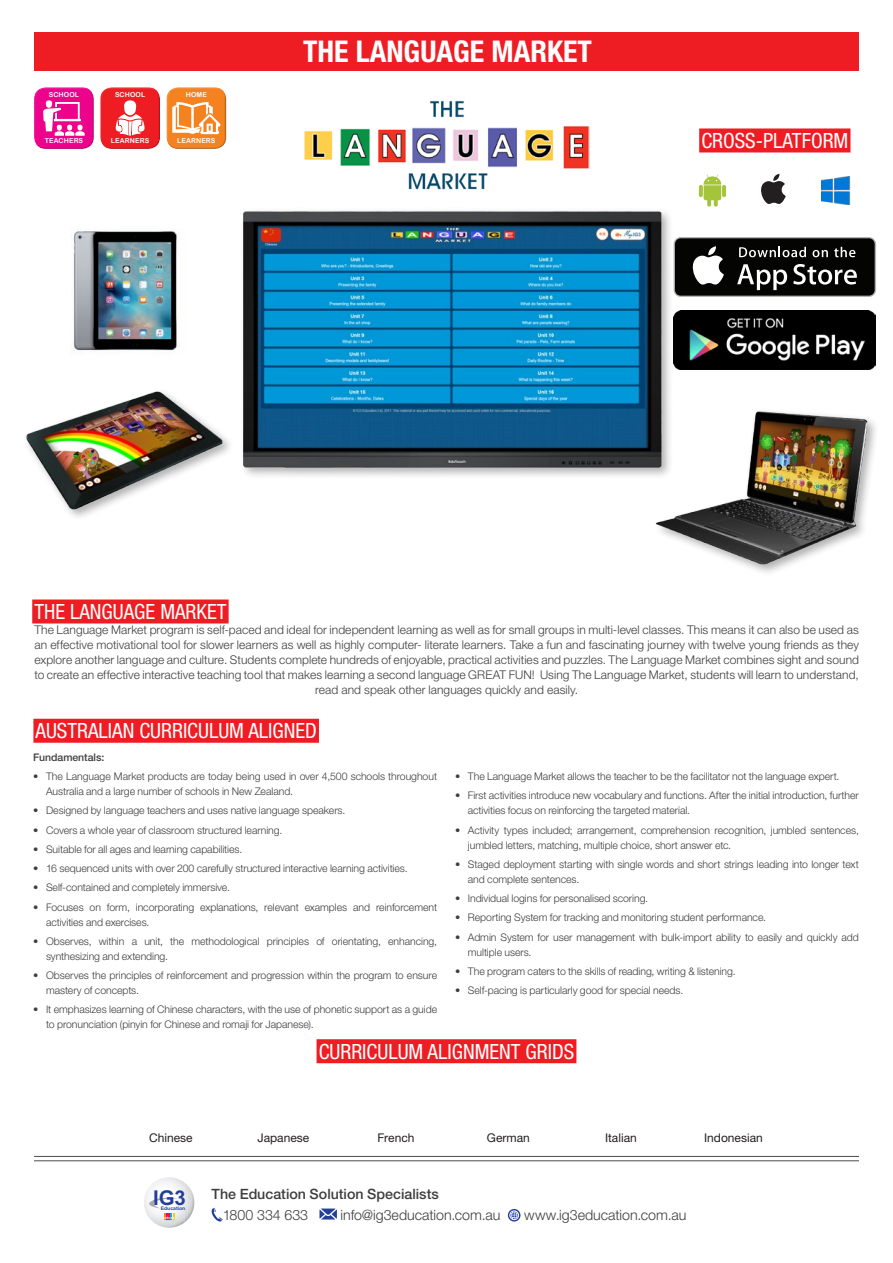
<style>
.page{position:relative;width:893px;height:1263px;background:#fff}
.page>*{position:absolute;margin:0;border:0;box-sizing:border-box;transform-origin:0 0}
._1_Main_heading{font:700 condensed 30px "Helvetica Neue LT Pro";color:#fff}
._3_Product_-_not_TOC{font:condensed 21px "Helvetica Neue LT Pro";color:#fff}
._3_Product_Name_Red{font:condensed 21px "Helvetica Neue LT Pro";color:#fff}
._3_Product_Name{font:condensed 21px "Helvetica Neue LT Pro";color:#fff}
.t1{font:700 20.4px "Arial";color:#223f99}
._4_Body_txt{font:300 14.25px "Helvetica Neue LT Pro";color:#3e3e3f}
._4_Body_txt-2{font:500 14.25px "Helvetica Neue LT Pro";color:#3e3e3f}
._4_Body_txt-3{font:300 12px/15px "Helvetica Neue LT Pro";letter-spacing:.005em;color:#3e3e3f;text-align:center}
.t2{font:12px "Helvetica Neue LT Pro";color:#231f20}
.t3{font:300 10.5px/15px "Helvetica Neue LT Pro";letter-spacing:-.005em;color:#3e3e3f}
._4_Body_header{font:500 10.5px "Helvetica Neue LT Pro";letter-spacing:-.005em;color:#3e3e3f}
._4_Body_txt-4{font:6.75px "Arial Rounded MT Bold";letter-spacing:.015em;color:#fff}
.t4{font:700 4.95px "Arial";color:#223f99;scale:1.04 1}
</style>
<div class="page">
<svg style="left:211px;top:1208px;width:12px;height:14px"></svg>
<svg style="left:319px;top:1208px;width:18px;height:11px"></svg>
<svg style="left:508px;top:1209px;width:12px;height:12px"></svg>
<img style="left:154px;top:1177px;width:20px;height:51px">
<img style="left:174px;top:1178px;width:10px;height:19px">
<img style="left:184px;top:1182px;width:4px;height:40px">
<img style="left:147px;top:1186px;width:4px;height:31px">
<img style="left:188px;top:1186px;width:3px;height:33px">
<img style="left:144px;top:1191px;width:3px;height:23px">
<img style="left:191px;top:1190px;width:3px;height:25px">
<svg style="left:149px;top:1197px;width:35px;height:30px"></svg>
<div style="left:34px;top:32px;width:825px;height:38px;background:#ee1d23"></div>
<hr style="left:34px;top:1156px;width:825px;height:1px;background:#4b4c4d">
<hr style="left:34px;top:1160px;width:825px;height:1px;background:#4b4c4d">
<img style="left:26px;top:391px;width:204px;height:124px">
<img style="left:304px;top:100px;width:285px;height:90px">
<div style="left:33px;top:86px;width:62px;height:58px;background:#fff;opacity:.45"></div>
<div style="left:33px;top:90px;width:63px;height:61px;background:#231f20;opacity:.45"></div>
<svg style="left:43px;top:100px;width:42px;height:36px"></svg>
<div style="left:99px;top:86px;width:62px;height:58px;background:#fff;opacity:.45"></div>
<div style="left:99px;top:90px;width:63px;height:61px;background:#231f20;opacity:.45"></div>
<svg style="left:115px;top:100px;width:30px;height:36px"></svg>
<div style="left:165px;top:86px;width:62px;height:58px;background:#fff;opacity:.45"></div>
<div style="left:166px;top:90px;width:62px;height:61px;background:#231f20;opacity:.45"></div>
<svg style="left:172px;top:102px;width:48px;height:32px"></svg>
<img style="left:243px;top:211px;width:427px;height:265px">
<div style="left:699px;top:128px;width:151px;height:24px;background:#ee1d23"></div>
<div style="left:32px;top:599px;width:197px;height:24px;background:#ee1d23"></div>
<div style="left:653px;top:408px;width:226px;height:168px;background:#231f20;opacity:.35"></div>
<img style="left:656px;top:394px;width:220px;height:173px">
<div style="left:33px;top:719px;width:286px;height:24px;background:#ee1d23"></div>
<img style="left:73px;top:231px;width:104px;height:123px">
<svg style="left:761px;top:174px;width:25px;height:30px"></svg>
<svg style="left:698px;top:174px;width:28px;height:32px"></svg>
<img style="left:822px;top:176px;width:29px;height:28px">
<div style="left:674px;top:237px;width:202px;height:60px;background:#b2b3b7;border-radius:7px"></div>
<div style="left:675px;top:238px;width:200px;height:58px;background:#040503;border-radius:6px"></div>
<svg style="left:692px;top:246px;width:32px;height:39px"></svg>
<svg style="left:737px;top:264px;width:50px;height:26px"></svg>
<svg style="left:793px;top:264px;width:64px;height:21px"></svg>
<svg style="left:739px;top:247px;width:67px;height:10px"></svg>
<svg style="left:812px;top:250px;width:16px;height:7px"></svg>
<svg style="left:834px;top:247px;width:21px;height:10px"></svg>
<img style="left:673px;top:311px;width:203px;height:59px">
<div style="left:317px;top:1039px;width:259px;height:24px;background:#ee1d23"></div>
<p class="_4_Body_txt-4" style="left:49px;top:90px;width:32px">SCHOOL</p>
<p class="_4_Body_txt-4" style="left:45px;top:137px;width:40px">TEACHERS</p>
<p class="_4_Body_txt-4" style="left:115px;top:90px;width:32px">SCHOOL</p>
<p class="_4_Body_txt-4" style="left:111px;top:137px;width:40px">LEARNERS</p>
<p class="_4_Body_txt-4" style="left:186px;top:90px;width:23px">HOME</p>
<p class="_1_Main_heading" style="left:303px;top:33px;width:290px">THE LANGUAGE MARKET</p>
<p class="_4_Body_txt-4" style="left:177px;top:137px;width:40px">LEARNERS</p>
<p class="_3_Product_Name" style="left:701px;top:129px;width:149px">CROSS-PLATFORM</p>
<p class="_3_Product_Name_Red" style="left:34px;top:600px;width:194px">THE LANGUAGE MARKET</p>
<p class="_4_Body_txt-3" style="left:34px;top:622px;width:826px">The Language Market program is self-paced and ideal for independent learning as well as for small groups in multi-level classes. This means it can also be used as an effective motivational tool for slower learners as well as highly computer- literate learners. Take a fun and fascinating journey with twelve young friends as they explore another language and culture. Students complete hundreds of enjoyable, practical activities and puzzles. The Language Market combines sight and sound to create an effective interactive teaching tool that makes learning a second language GREAT FUN! Using The Language Market, students will learn to understand, read and speak other languages quickly and easily.</p>
<p class="_3_Product_-_not_TOC" style="left:36px;top:719px;width:283px">AUSTRALIAN CURRICULUM ALIGNED</p>
<p class="_4_Body_header" style="left:33px;top:751px;width:72px">Fundamentals:</p>
<p class="t3" style="left:46px;top:769px;width:393px;text-indent:-13px">• The Language Market products are today being used in over 4,500 schools throughout<br>Australia and a large number of schools in New Zealand.</p>
<p class="t3" style="left:33px;top:803px;width:314px">• Designed by language teachers and uses native language speakers.</p>
<p class="t3" style="left:33px;top:822px;width:250px">• Covers a whole year of classroom structured learning.</p>
<p class="t3" style="left:33px;top:841px;width:211px">• Suitable for all ages and learning capabilities.</p>
<p class="t3" style="left:33px;top:861px;width:376px">• 16 sequenced units with over 200 carefully structured interactive learning activities.</p>
<p class="t3" style="left:33px;top:880px;width:198px">• Self-contained and completely immersive.</p>
<p class="t3" style="left:46px;top:899px;width:393px;text-indent:-13px">• Focuses on form, incorporating explanations, relevant examples and reinforcement activities and exercises.</p>
<p class="t3" style="left:46px;top:933px;width:393px;text-indent:-13px">• Observes, within a unit, the methodological principles of orientating, enhancing, synthesizing and extending.</p>
<p class="t3" style="left:46px;top:968px;width:393px;text-indent:-13px">• Observes the principles of reinforcement and progression within the program to ensure mastery of concepts.</p>
<p class="t3" style="left:46px;top:1002px;width:393px;text-indent:-13px">• It emphasizes learning of Chinese characters, with the use of phonetic support as a guide to pronunciation (pinyin for Chinese and romaji for Japanese).</p>
<p class="t3" style="left:455px;top:769px;width:386px">• The Language Market allows the teacher to be the facilitator not the language expert.</p>
<p class="t3" style="left:468px;top:788px;width:392px;text-indent:-13px">• First activities introduce new vocabulary and functions. After the initial introduction, further activities focus on reinforcing the targeted material.</p>
<p class="t3" style="left:468px;top:822px;width:392px;text-indent:-13px">• Activity types included; arrangement, comprehension recognition, jumbled sentences, jumbled letters, matching, multiple choice, short answer etc.</p>
<p class="t3" style="left:468px;top:856px;width:393px;text-indent:-13px">• Staged deployment starting with single words and short strings leading into longer text and complete sentences.</p>
<p class="t3" style="left:455px;top:891px;width:195px">• Individual logins for personalised scoring.</p>
<p class="t3" style="left:455px;top:910px;width:313px">• Reporting System for tracking and monitoring student performance.</p>
<p class="t3" style="left:468px;top:929px;width:393px;text-indent:-13px">• Admin System for user management with bulk-import ability to easily and quickly add multiple users.</p>
<p class="t3" style="left:455px;top:963px;width:282px">• The program caters to the skills of reading, writing &amp; listening.</p>
<p class="t3" style="left:455px;top:983px;width:230px">• Self-pacing is particularly good for special needs.</p>
<p class="_3_Product_-_not_TOC" style="left:319px;top:1039px;width:257px">CURRICULUM ALIGNMENT GRIDS</p>
<p class="t2" style="left:149px;top:1130px;width:45px">Chinese</p>
<p class="t2" style="left:257px;top:1130px;width:53px">Japanese</p>
<p class="t2" style="left:377px;top:1130px;width:39px">French</p>
<p class="t2" style="left:487px;top:1130px;width:44px">German</p>
<p class="t2" style="left:605px;top:1130px;width:33px">Italian</p>
<p class="t2" style="left:704px;top:1130px;width:60px">Indonesian</p>
<p class="t1" style="left:153px;top:1183px;width:34px">IG3</p>
<p class="t4" style="left:161px;top:1205px;width:25px">Education</p>
<p class="_4_Body_txt-2" style="left:212px;top:1185px;width:229px">The Education Solution Specialists</p>
<p class="_4_Body_txt" style="left:223px;top:1206px;width:87px">1800 334 633</p>
<p class="_4_Body_txt" style="left:341px;top:1206px;width:161px">info@ig3education.com.au</p>
<p class="_4_Body_txt" style="left:524px;top:1206px;width:164px">www.ig3education.com.au</p>
</div>
